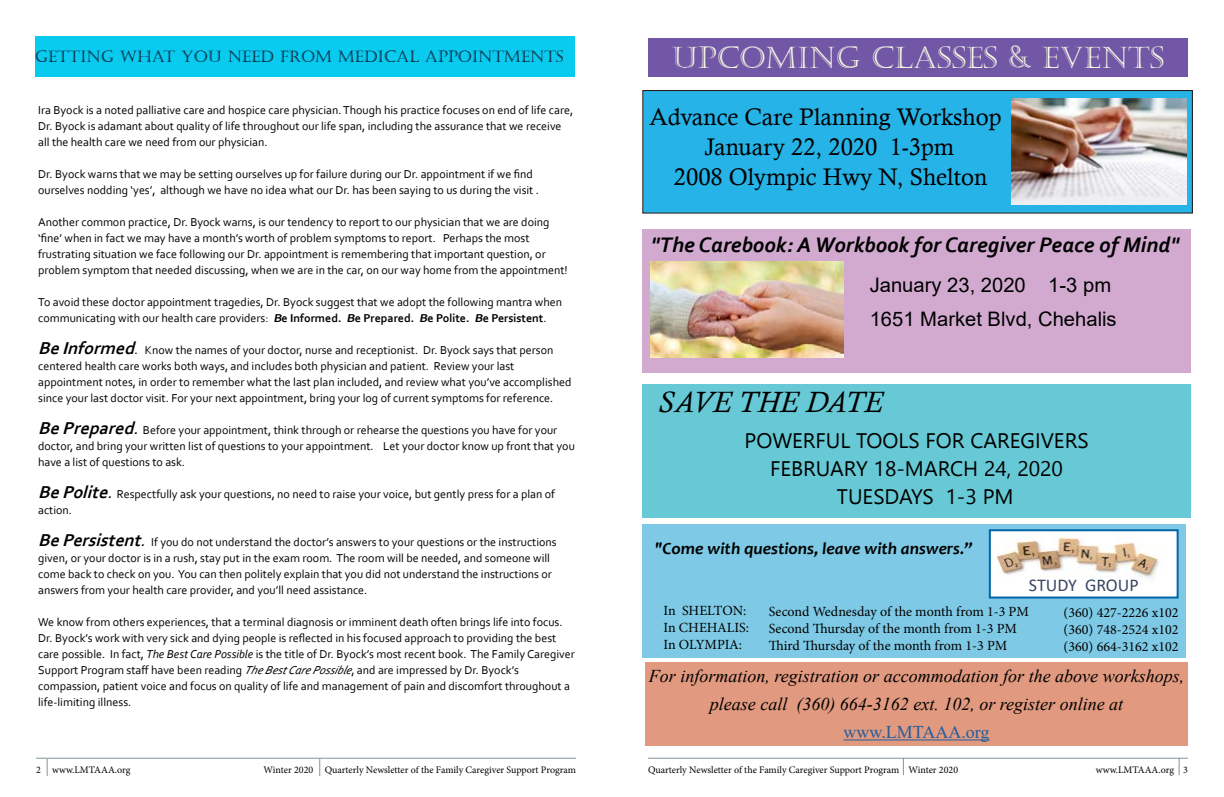
<style>
.page{position:relative;width:1224px;height:797px;background:#fff}
.page>*{position:absolute;margin:0;border:0;box-sizing:border-box;transform-origin:0 0}
.t1{font:30px "Castellar";color:#f6f9e6}
.t2{font:italic 30px "Calisto";color:#000}
.t3{font:24px/30px "Calisto";color:#000;text-align:center}
.t4{font:italic 700 22px "Corbel";color:#000}
.t5{font:21px/28px "Segoe UI Emoji";color:#000}
.t6{font:20px/34px "Arial";color:#000}
.t7{font:italic 18px/28px "Times New Roman";color:#000;text-align:center}
.t8{font:18px "Times New Roman";color:#215e9e}
.t9{font:18px "Calibri";color:#384761}
.t10{font:italic 700 17px "Candara";color:#000}
.t11{font:16px "Castellar";color:#0e0d22}
.t12{font:14px/16.8px "Minion Pro";color:#000}
.t13{font:12px/16px "Corbel";color:#000}
.t14{font:10px "Minion Pro";color:#000}
.s1{font-weight:700;font-style:italic}
.s2{font-weight:700}
.s3{font-weight:700;font-style:italic;font-size:18px}
.s4{font-style:italic;font-size:14px}
.s5{font-style:italic;font-size:18px}
.s6{font-style:italic}
</style>
<div class="page">
<hr style="left:36px;top:757px;width:540px;height:1px;background:#84939d">
<svg style="left:47px;top:758px;width:1px;height:18px"></svg>
<svg style="left:319px;top:758px;width:1px;height:18px"></svg>
<hr style="left:648px;top:757px;width:540px;height:1px;background:#84939d">
<svg style="left:903px;top:757px;width:1px;height:18px"></svg>
<svg style="left:1179px;top:757px;width:1px;height:18px"></svg>
<div style="left:648px;top:38px;width:540px;height:39px;background:#7157a5"></div>
<div style="left:645px;top:662px;width:543px;height:83px;background:#e19980"></div>
<hr style="left:844px;top:739px;width:146px;height:1px;background:#215e9e">
<div style="left:642px;top:523px;width:544px;height:134px;background:#7ecae6"></div>
<img style="left:992px;top:532px;width:184px;height:63px">
<div style="left:989px;top:529px;width:190px;height:69px;border:2px solid #0265a8"></div>
<div style="left:642px;top:228px;width:549px;height:144px;background:#d2aad0"></div>
<div style="left:643px;top:90px;width:549px;height:123px;background:#26b4e8"></div>
<div style="left:642px;top:90px;width:551px;height:123px;border:1px solid #27150e"></div>
<img style="left:1011px;top:99px;width:176px;height:106px">
<div style="left:35px;top:37px;width:540px;height:40px;background:#08cbef"></div>
<img style="left:650px;top:262px;width:194px;height:95px">
<div style="left:642px;top:384px;width:549px;height:133px;background:#67c9d5"></div>
<h3 class="t11" style="left:35px;top:48px;width:530px">GETTING WHAT YOU NEED FROM MEDICAL APPOINTMENTS</h3>
<p class="t13" style="left:38px;top:102px;width:537px">Ira Byock is a noted palliative care and hospice care physician. Though his practice focuses on end of life care,<br>Dr. Byock is adamant about quality of life throughout our life span, including the assurance that we receive all the health care we need from our physician.</p>
<p class="t13" style="left:38px;top:166px;width:502px">Dr. Byock warns that we may be setting ourselves up for failure during our Dr. appointment if we find ourselves nodding ‘yes’, although we have no idea what our Dr. has been saying to us during the visit .</p>
<p class="t13" style="left:38px;top:214px;width:531px">Another common practice, Dr. Byock warns, is our tendency to report to our physician that we are doing ‘fine’ when in fact we may have a month’s worth of problem symptoms to report. Perhaps the most frustrating situation we face following our Dr. appointment is remembering that important question, or problem symptom that needed discussing, when we are in the car, on our way home from the appointment!</p>
<p class="t13" style="left:38px;top:294px;width:525px">To avoid these doctor appointment tragedies, Dr. Byock suggest that we adopt the following mantra when communicating with our health care providers: <span class="s1">B</span><span class="s2">e Informed.</span> <span class="s1">B</span><span class="s2">e Prepared.</span> <span class="s1">B</span><span class="s2">e Polite.</span> <span class="s1">B</span><span class="s2">e Persistent</span>.</p>
<p class="t13" style="left:38px;top:342px;width:535px"><span class="s3">BeInformed</span><span class="s4">.</span> Know the names of your doctor, nurse and receptionist. Dr. Byock says that person centered health care works both ways, and includes both physician and patient. Review your last appointment notes, in order to remember what the last plan included, and review what you’ve accomplished since your last doctor visit. For your next appointment, bring your log of current symptoms for reference.</p>
<p class="t13" style="left:38px;top:422px;width:538px"><span class="s3">BePrepared</span><span class="s5">.</span>Before your appointment, think through or rehearse the questions you have for your doctor, and bring your written list of questions to your appointment. Let your doctor know up front that you have a list of questions to ask.</p>
<p class="t13" style="left:38px;top:486px;width:518px"><span class="s3">BePolite</span><span class="s5">.</span>Respectfully ask your questions, no need to raise your voice, but gently press for a plan of action.</p>
<p class="t13" style="left:38px;top:534px;width:520px"><span class="s3">BePersistent</span><span class="s5">.</span> If you do not understand the doctor’s answers to your questions or the instructions given, or your doctor is in a rush, stay put in the exam room. The room will be needed, and someone will come back to check on you. You can then politely explain that you did not understand the instructions or answers from your health care provider, and you’ll need assistance.</p>
<p class="t13" style="left:38px;top:614px;width:538px">We know from others experiences, that a terminal diagnosis or imminent death often brings life into focus.<br>Dr. Byock’s work with very sick and dying people is reflected in his focused approach to providing the best care possible. In fact, <span class="s6">The Best Care Possible</span> is the title of Dr. Byock’s most recent book. The Family Caregiver Support Program staff have been reading <span class="s6">TheBestCarePossible</span>, and are impressed by Dr. Byock’s compassion, patient voice and focus on quality of life and management of pain and discomfort throughout a life-limiting illness.</p>
<h1 class="t1" style="left:672px;top:41px;width:494px">UPCOMING CLASSES <span class="s6">&amp;</span> EVENTS</h1>
<h2 class="t3" style="left:649px;top:102px;width:354px">Advance Care Planning Workshop<br>January 22, 2020 1-3pm<br>2008 Olympic Hwy N, Shelton</h2>
<h3 class="t4" style="left:651px;top:230px;width:530px">"The Carebook: A Workbook for Caregiver Peace of Mind"</h3>
<h3 class="t6" style="left:870px;top:268px;width:248px">January 23, 2020 1-3 pm<br>1651 Market Blvd, Chehalis</h3>
<h1 class="t2" style="left:658px;top:384px;width:227px">SAVE THE DATE</h1>
<h3 class="t5" style="left:963px;top:454px;width:45px">★ ✔ ✓</h3>
<h3 class="t10" style="left:655px;top:538px;width:320px">"Come with questions, leave with answers.”</h3>
<h3 class="t9" style="left:1029px;top:572px;width:111px">STUDY GROUP</h3>
<p class="t12" style="left:664px;top:602px;width:87px">In SHELTON:<br>In CHEHALIS:<br>In OLYMPIA:</p>
<p class="t12" style="left:769px;top:603px;width:262px">Second Wednesday of the month from 1-3 PM<br>Second Thursday of the month from 1-3 PM<br>Third Thursday of the month from 1-3 PM</p>
<p class="t12" style="left:1064px;top:604px;width:116px;text-align:justify">(360) 427-2226 x102 (360) 748-2524 x102 (360) 664-3162 x102</p>
<h3 class="t7" style="left:649px;top:661px;width:537px">For information, registration or accommodation for the above workshops, please call (360) 664-3162 ext. 102, or register online at</h3>
<h3 class="t8" style="left:844px;top:719px;width:148px">www.LMTAAA.org</h3>
<p class="t14" style="left:36px;top:762px;width:96px">2 www.LMTAAA.org</p>
<p class="t14" style="left:264px;top:762px;width:314px">Winter 2020 Quarterly Newsletter of the Family Caregiver Support Program</p>
<p class="t14" style="left:648px;top:763px;width:312px">Quarterly Newsletter of the Family Caregiver Support Program Winter 2020</p>
<p class="t14" style="left:1096px;top:763px;width:94px">www.LMTAAA.org 3</p>
</div>
